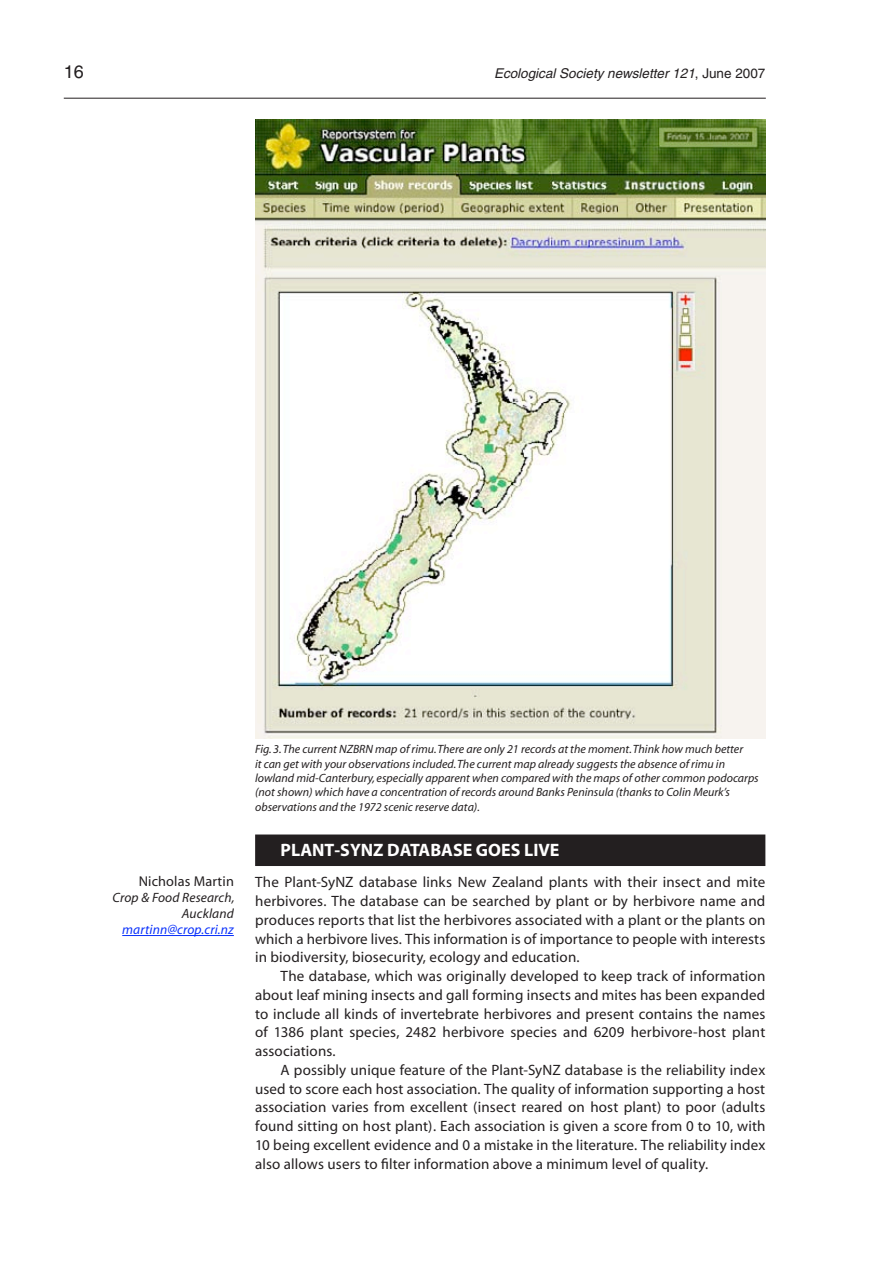
<style>
.page{position:relative;width:893px;height:1263px;background:#fff}
.page>*{position:absolute;margin:0;border:0;box-sizing:border-box;transform-origin:0 0}
.t1{font:700 18px "Myriad";color:#fff}
.t2{font:18px "Helvetica";color:#231f20}
.t3{font:15px/18.8px "Myriad";letter-spacing:.01em;color:#231f20;text-align:justify}
.t4{font:14.25px "Myriad";letter-spacing:.01em;color:#231f20}
.t5{font:italic 13.5px "Helvetica";color:#231f20}
.t6{font:italic 13.5px/16.2px "Myriad";letter-spacing:.01em;color:#231f20;text-align:right}
.t7{font:italic 13.5px "Myriad";letter-spacing:.01em;color:#0930fb}
.t8{font:italic 12px/14.4px "Myriad";color:#231f20}
.s1{font-style:normal}
</style>
<div class="page">
<hr style="left:64px;top:98px;width:702px;height:1px;background:#231f20">
<div style="left:255px;top:834px;width:510px;height:32px;background:#231f20"></div>
<img style="left:255px;top:119px;width:510px;height:620px">
<hr style="left:122px;top:935px;width:112px;height:1px;background:#0930fb">
<p class="t2" style="left:64px;top:61px;width:22px">16</p>
<p class="t5" style="left:494px;top:65px;width:273px">Ecological Society newsletter 121<span class="s1">, June 2007</span></p>
<p class="t4" style="left:139px;top:874px;width:97px">Nicholas Martin</p>
<p class="t6" style="left:112px;top:890px;width:124px">Crop &amp; Food Research,<br>Auckland</p>
<p class="t7" style="left:122px;top:923px;width:113px">martinn@crop.cri.nz</p>
<p class="t8" style="left:255px;top:742px;width:505px">Fig. 3.The current NZBRN map of rimu.There are only 21 records at the moment.Think how much better<br>it can get with your observations included.The current map already suggests the absence of rimu in lowland mid-Canterbury, especially apparent when compared with the maps of other common podocarps (not shown) which have a concentration of records around Banks Peninsula (thanks to Colin Meurk’s observations and the 1972 scenic reserve data).</p>
<p class="t1" style="left:281px;top:840px;width:280px">PLANT-SYNZ DATABASE GOES LIVE</p>
<p class="t3" style="left:255px;top:873px;width:512px">The Plant-SyNZ database links New Zealand plants with their insect and mite herbivores. The database can be searched by plant or by herbivore name and produces reports that list the herbivores associated with a plant or the plants on which a herbivore lives. This information is of importance to people with interests in biodiversity, biosecurity, ecology and education.</p>
<p class="t3" style="left:255px;top:967px;width:512px;text-indent:26px">The database, which was originally developed to keep track of information about leaf mining insects and gall forming insects and mites has been expanded to include all kinds of invertebrate herbivores and present contains the names of 1386 plant species, 2482 herbivore species and 6209 herbivore-host plant associations.</p>
<p class="t3" style="left:255px;top:1061px;width:512px;text-indent:26px">A possibly unique feature of the Plant-SyNZ database is the reliability index used to score each host association. The quality of information supporting a host association varies from excellent (insect reared on host plant) to poor (adults found sitting on host plant). Each association is given a score from 0 to 10, with 10 being excellent evidence and 0 a mistake in the literature. The reliability index also allows users to filter information above a minimum level of quality.</p>
</div>
